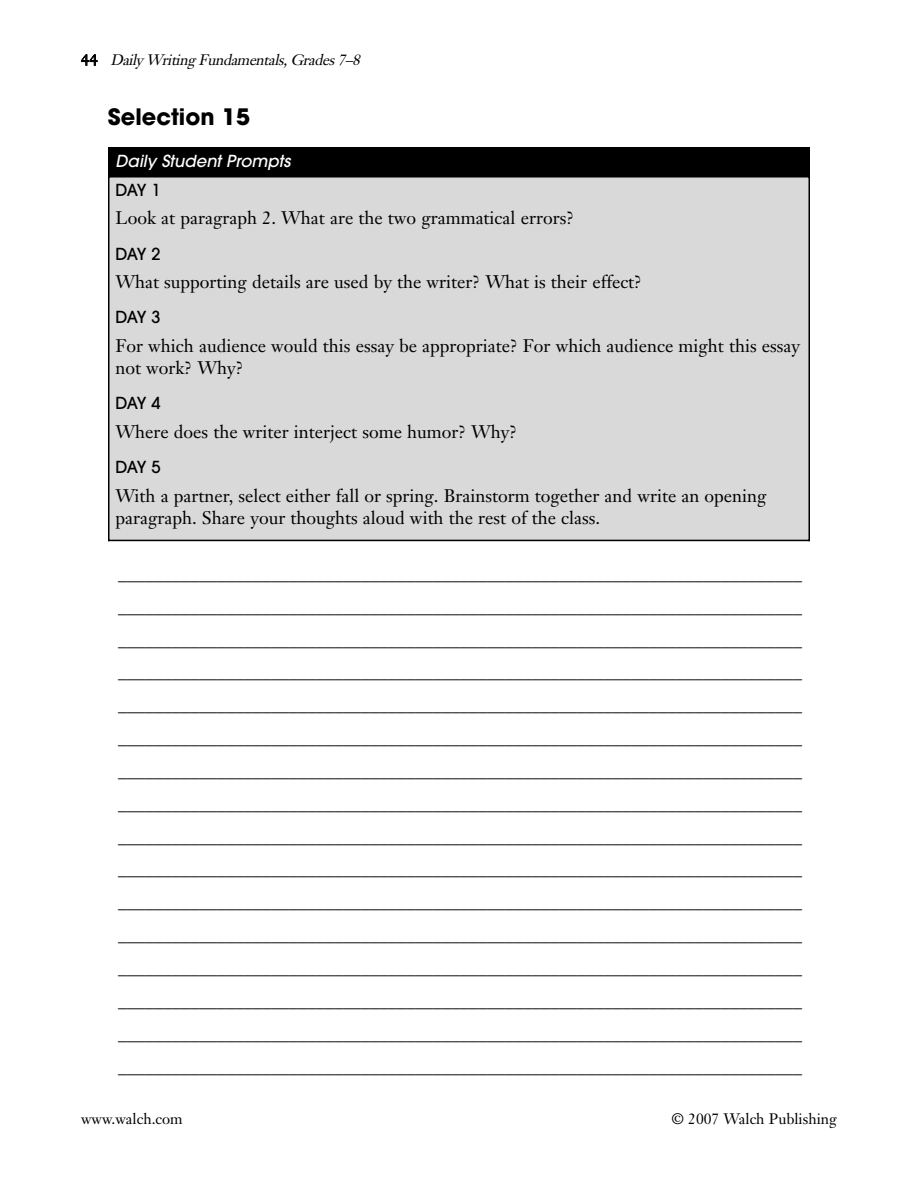
<style>
.page{position:relative;width:918px;height:1188px;background:#fff}
.page>*{position:absolute;margin:0;border:0;box-sizing:border-box;transform-origin:0 0}
.t1{font:700 22.5px "Avant Garde";color:#000}
.t2{font:18px/32.8px "Janson Text";color:#000}
.t3{font:500 16.5px "Avant Garde";letter-spacing:-.065em;color:#000}
.t4{font:italic 500 16.5px "Avant Garde";color:#fff}
.t5{font:italic 15px "Janson Text";color:#000}
.t6{font:15px "Janson Text";color:#000}
.s1{font-style:normal}
</style>
<div class="page">
<div style="left:108px;top:147px;width:702px;height:30px;background:#000"></div>
<div style="left:108px;top:177px;width:702px;height:364px;background:#d9d9d9"></div>
<hr style="left:108px;top:147px;width:2px;height:394px;background:#000">
<hr style="left:808px;top:147px;width:2px;height:394px;background:#000">
<hr style="left:108px;top:176px;width:702px;height:2px;background:#000">
<hr style="left:108px;top:540px;width:702px;height:1px;background:#000">
<p class="t5" style="left:81px;top:54px;width:284px"><span class="s1">4 4</span> Daily Writing Fundamentals,Grades7–8</p>
<p class="t1" style="left:108px;top:108px;width:144px">Selection 15</p>
<p class="t4" style="left:115px;top:155px;width:179px">Daily Student Prompts</p>
<p class="t3" style="left:115px;top:184px;width:47px">DAY 1</p>
<p class="t2" style="left:115px;top:203px;width:460px">Look at paragraph 2. What are the two grammatical errors?</p>
<p class="t3" style="left:115px;top:247px;width:47px">DAY 2</p>
<p class="t2" style="left:115px;top:267px;width:528px">What supporting details are used by the writer? What is their effect?</p>
<p class="t3" style="left:115px;top:311px;width:47px">DAY 3</p>
<p class="t2" style="left:115px;top:337px;width:686px;line-height:22px">For which audience would this essay be appropriate? For which audience might this essay not work? Why?</p>
<p class="t3" style="left:115px;top:397px;width:47px">DAY 4</p>
<p class="t2" style="left:115px;top:417px;width:403px">Where does the writer interject some humor? Why?</p>
<p class="t3" style="left:115px;top:461px;width:47px">DAY 5</p>
<p class="t2" style="left:115px;top:486px;width:653px;line-height:22px">With a partner, select either fall or spring. Brainstorm together and write an opening paragraph. Share your thoughts aloud with the rest of the class.</p>
<p class="t2" style="left:118px;top:559px;width:685px;text-align:justify">____________________________________________________________________________ ____________________________________________________________________________ ____________________________________________________________________________ ____________________________________________________________________________ ____________________________________________________________________________ ____________________________________________________________________________ ____________________________________________________________________________ ____________________________________________________________________________ ____________________________________________________________________________ ____________________________________________________________________________ ____________________________________________________________________________ ____________________________________________________________________________ ____________________________________________________________________________ ____________________________________________________________________________ ____________________________________________________________________________ ____________________________________________________________________________</p>
<p class="t6" style="left:81px;top:1113px;width:103px">www.walch.com</p>
<p class="t6" style="left:671px;top:1113px;width:167px">© 2007 Walch Publishing</p>
</div>
